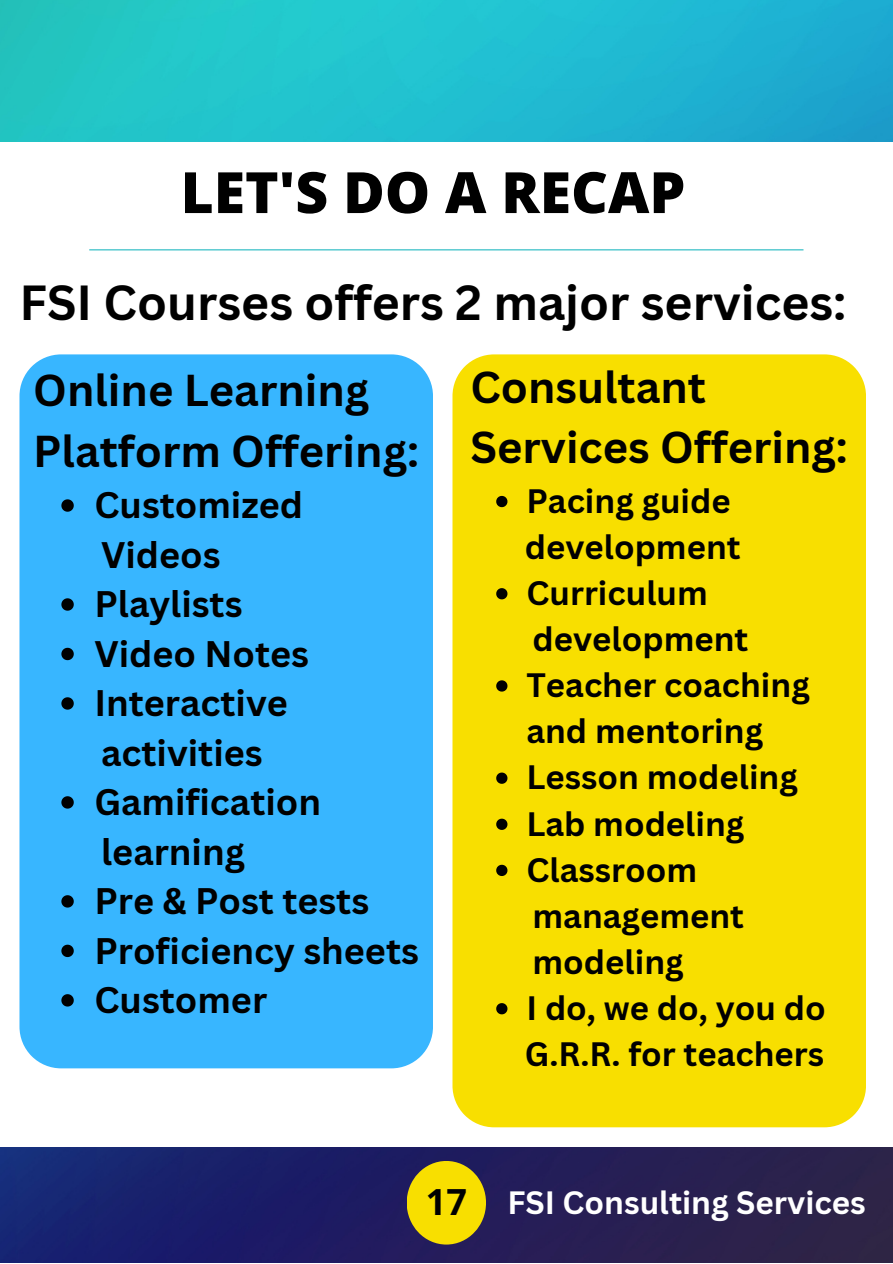
<style>
.page{position:relative;width:893px;height:1264px;background:#fff}
.page>*{position:absolute;margin:0;border:0;box-sizing:border-box;transform-origin:0 0}
.t1{font:800 57px "Open Sans";color:#000}
.t2{font:700 48px "Canva Sans";color:#000}
.t3{font:700 43.5px "Canva Sans";color:#000}
.t4{font:700 36px "Canva Sans";color:#000}
.t5{font:700 36px "Open Sans";color:#000}
.t6{font:700 33px/46px "Canva Sans";color:#000}
.t7{font:700 31.5px "Canva Sans";color:#fff}
</style>
<div class="page">
<img style="left:0;top:0;width:892px;height:1262px">
<div style="left:0;top:142px;width:892px;height:1004px;background:#fff"></div>
<hr style="left:89px;top:249px;width:714px;height:1px;background:#22b9c1">
<div style="left:406px;top:1160px;width:79px;height:84px;background:#f8df00;border-radius:50%"></div>
<div style="left:19px;top:354px;width:413px;height:714px;background:#38b6ff"></div>
<div style="left:452px;top:354px;width:413px;height:773px;background:#f8df00"></div>
<svg style="left:61px;top:499px;width:13px;height:12px"></svg>
<svg style="left:61px;top:598px;width:13px;height:12px"></svg>
<svg style="left:61px;top:647px;width:13px;height:13px"></svg>
<svg style="left:61px;top:697px;width:13px;height:12px"></svg>
<svg style="left:61px;top:796px;width:13px;height:12px"></svg>
<svg style="left:61px;top:895px;width:13px;height:12px"></svg>
<svg style="left:61px;top:944px;width:13px;height:13px"></svg>
<svg style="left:61px;top:994px;width:13px;height:12px"></svg>
<svg style="left:496px;top:496px;width:11px;height:11px"></svg>
<svg style="left:496px;top:588px;width:11px;height:11px"></svg>
<svg style="left:496px;top:680px;width:11px;height:11px"></svg>
<svg style="left:496px;top:772px;width:11px;height:11px"></svg>
<svg style="left:496px;top:818px;width:11px;height:12px"></svg>
<svg style="left:496px;top:864px;width:11px;height:12px"></svg>
<svg style="left:496px;top:1003px;width:11px;height:11px"></svg>
<p class="t1" style="left:180px;top:152px;width:506px">LET'S DO A RECAP</p>
<p class="t2" style="left:20px;top:268px;width:828px">FSI Courses offers 2 major services:</p>
<p class="t3" style="left:33px;top:359px;width:337px">Online Learning</p>
<p class="t3" style="left:33px;top:420px;width:387px">Platform Offering:</p>
<p class="t4" style="left:94px;top:480px;width:210px">Customized</p>
<p class="t4" style="left:101px;top:529px;width:121px">Videos</p>
<p class="t4" style="left:94px;top:579px;width:150px">Playlists</p>
<p class="t4" style="left:94px;top:628px;width:216px">Video Notes</p>
<p class="t4" style="left:94px;top:678px;width:195px">Interactive</p>
<p class="t4" style="left:101px;top:727px;width:163px">activities</p>
<p class="t4" style="left:94px;top:777px;width:228px">Gamification</p>
<p class="t4" style="left:101px;top:826px;width:145px">learning</p>
<p class="t4" style="left:94px;top:875px;width:276px">Pre &amp; Post tests</p>
<p class="t4" style="left:94px;top:925px;width:326px">Proficiency sheets</p>
<p class="t4" style="left:94px;top:974px;width:174px">Customer</p>
<p class="t3" style="left:470px;top:356px;width:237px">Consultant</p>
<p class="t3" style="left:470px;top:417px;width:379px">Services Offering:</p>
<p class="t6" style="left:526px;top:477px;width:206px">Pacing guide</p>
<p class="t6" style="left:524px;top:523px;width:217px">development</p>
<p class="t6" style="left:526px;top:569px;width:183px">Curriculum</p>
<p class="t6" style="left:532px;top:615px;width:217px">development</p>
<p class="t6" style="left:526px;top:661px;width:285px">Teacher coaching and mentoring</p>
<p class="t6" style="left:526px;top:753px;width:273px">Lesson modeling</p>
<p class="t6" style="left:526px;top:799px;width:219px">Lab modeling</p>
<p class="t6" style="left:526px;top:845px;width:172px">Classroom</p>
<p class="t6" style="left:532px;top:891px;width:213px">management</p>
<p class="t6" style="left:532px;top:938px;width:152px">modeling</p>
<p class="t6" style="left:526px;top:984px;width:301px">I do, we do, you do</p>
<p class="t6" style="left:524px;top:1030px;width:301px">G.R.R. for teachers</p>
<p class="t5" style="left:426px;top:1176px;width:43px">17</p>
<p class="t7" style="left:507px;top:1180px;width:360px">FSI Consulting Services</p>
</div>
